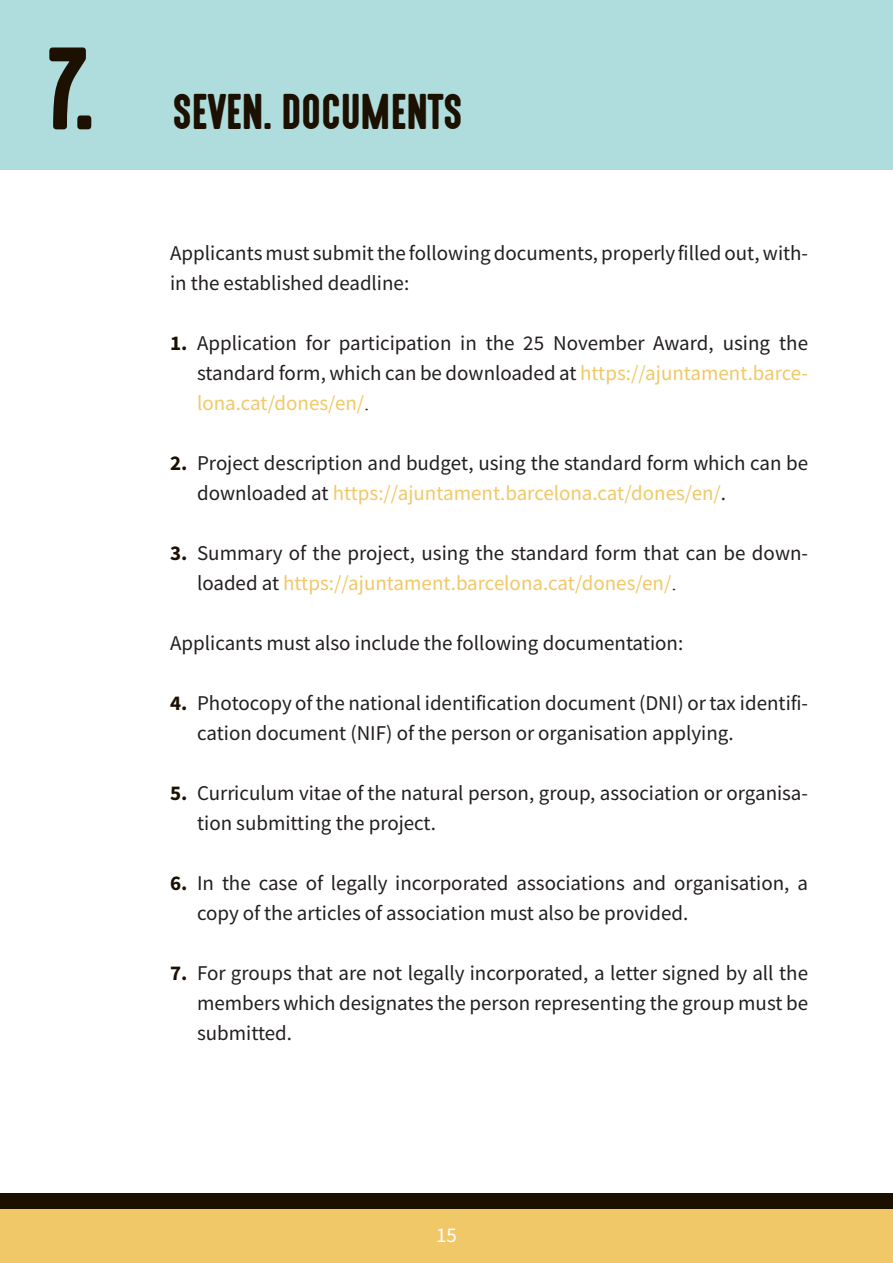
<style>
.page{position:relative;width:893px;height:1263px;background:#fff}
.page>*{position:absolute;margin:0;border:0;box-sizing:border-box;transform-origin:0 0}
.t1{font:105px "High Voltage";color:#1c1000}
.t2{font:45px "High Voltage";color:#1c1000}
.TEXT{font:21px/30px "Source Sans Variable";color:#231f20}
.NUMEROS{font:21px "Source Sans Variable";color:#231f20}
.t3{font:21px "Source Sans Variable";color:#fff}
.s1{color:#1c1000}
.s2{color:#f0c868}
.s3{font-family:"Times New Roman"}
</style>
<div class="page">
<div style="left:0;top:0;width:893px;height:169px;background:#afddde"></div>
<div style="left:0;top:1209px;width:893px;height:54px;background:#f0c868"></div>
<div style="left:0;top:1194px;width:893px;height:15px;background:#1c1000"></div>
<h1 class="t1" style="left:47px;top:32px;width:50px">7.</h1>
<h2 class="t2" style="left:172px;top:88px;width:292px">SEVEN. DOCUMENTS</h2>
<p class="TEXT" style="left:170px;top:238px;width:639px">Applicants must submit the following documents, properly filled out, with&shy;in the established deadline:</p>
<p class="TEXT" style="left:197px;top:328px;width:612px;text-align:justify;text-indent:-27px"><span class="s1">1.</span> Application for participation in the 25 November Award, using the standard form, which can be downloaded at <span class="s2">https://ajuntament.barce&shy;lona.cat/dones/en/</span><span class="s3">.</span></p>
<p class="TEXT" style="left:197px;top:448px;width:612px;text-indent:-27px"><span class="s1">2.</span> Project description and budget, using the standard form which can be downloaded at <span class="s2">https://ajuntament.barcelona.cat/dones/en/</span>.</p>
<p class="TEXT" style="left:197px;top:538px;width:612px;text-indent:-27px"><span class="s1">3.</span> Summary of the project, using the standard form that can be down&shy;loaded at <span class="s2">https://ajuntament.barcelona.cat/dones/en/</span><span class="s3">.</span></p>
<p class="NUMEROS" style="left:170px;top:630px;width:515px">Applicants must also include the following documentation:</p>
<p class="TEXT" style="left:197px;top:688px;width:612px;text-indent:-27px"><span class="s1">4.</span> Photocopy of the national identification document (DNI) or tax identifi&shy;cation document (NIF) of the person or organisation applying.</p>
<p class="TEXT" style="left:197px;top:778px;width:612px;text-indent:-27px"><span class="s1">5.</span> Curriculum vitae of the natural person, group, association or organisa&shy;tion submitting the project.</p>
<p class="TEXT" style="left:197px;top:868px;width:612px;text-indent:-27px"><span class="s1">6.</span> In the case of legally incorporated associations and organisation, a copy of the articles of association must also be provided.</p>
<p class="TEXT" style="left:197px;top:958px;width:612px;text-align:justify;text-indent:-27px"><span class="s1">7.</span> For groups that are not legally incorporated, a letter signed by all the members which designates the person representing the group must be submitted.</p>
<p class="t3" style="left:436px;top:1222px;width:22px">15</p>
</div>
